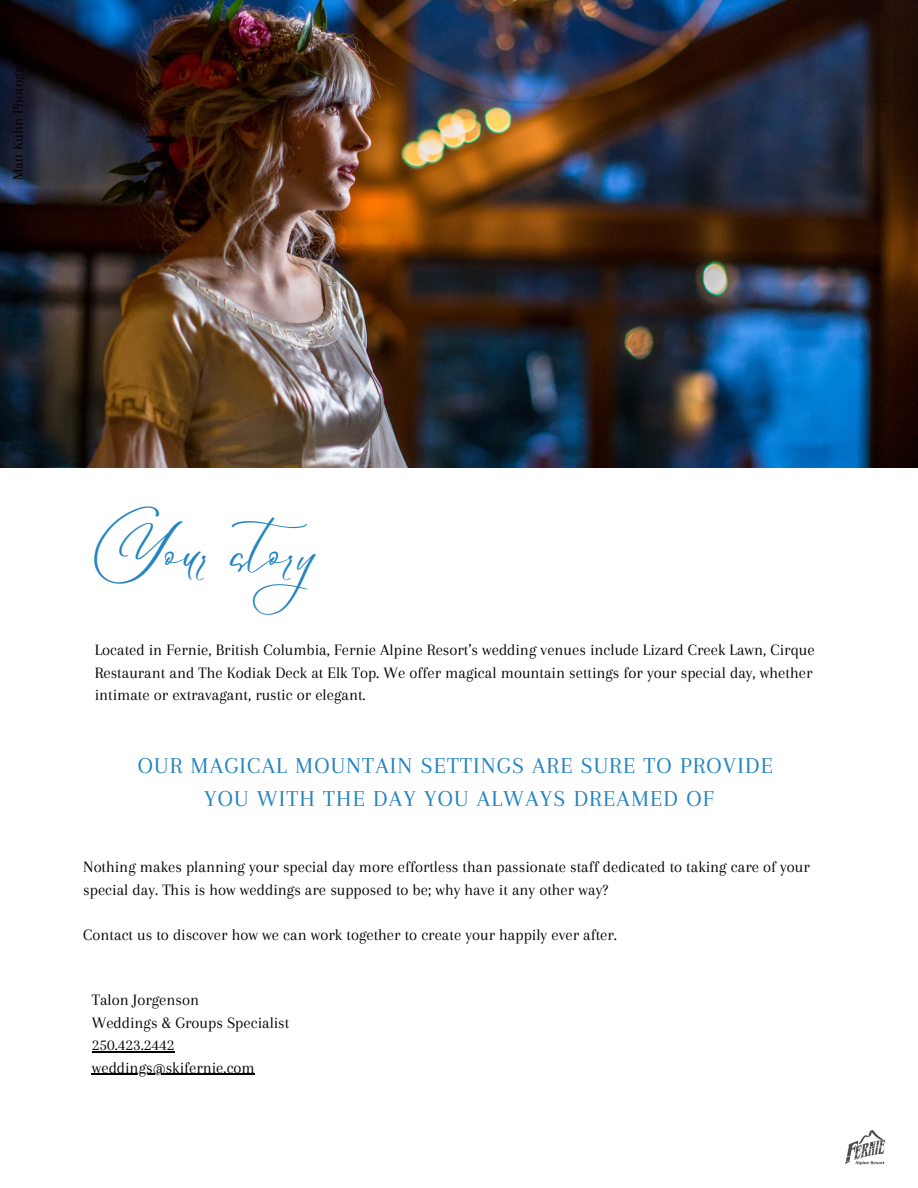
<style>
.page{position:relative;width:918px;height:1188px;background:#fff}
.page>*{position:absolute;margin:0;border:0;box-sizing:border-box;transform-origin:0 0}
.t1{font:45px "Le Jour Script";color:#2384c0}
.t2{font:23.7px "Arapey";letter-spacing:.05em;color:#2384c0}
.t3{font:16.5px/22.5px "Arapey";color:#000}
.t4{font:15px "Arapey";color:#000}
</style>
<div class="page">
<img style="left:0;top:0;width:918px;height:468px">
<hr style="left:92px;top:1051px;width:82px;height:2px;background:#000">
<hr style="left:92px;top:1074px;width:163px;height:1px;background:#000">
<svg style="left:845px;top:1130px;width:40px;height:35px"></svg>
<p class="t4" style="left:10px;top:180px;width:142px;rotate:-90deg">Matt Kuhn Photography</p>
<p class="t1" style="left:92px;top:524px;width:277px">Your story</p>
<p class="t3" style="left:95px;top:639px;width:721px">Located in Fernie, British Columbia, Fernie Alpine Resort’s wedding venues include Lizard Creek Lawn, Cirque<br>Restaurant and The Kodiak Deck at Elk Top. We offer magical mountain settings for your special day, whether intimate or extravagant, rustic or elegant.</p>
<p class="t2" style="left:138px;top:752px;width:637px">OUR MAGICAL MOUNTAIN SETTINGS ARE SURE TO PROVIDE</p>
<p class="t2" style="left:204px;top:785px;width:511px">YOU WITH THE DAY YOU ALWAYS DREAMED OF</p>
<p class="t3" style="left:83px;top:856px;width:728px">Nothing makes planning your special day more effortless than passionate staff dedicated to taking care of your special day. This is how weddings are supposed to be; why have it any other way?</p>
<p class="t3" style="left:83px;top:923px;width:535px">Contact us to discover how we can work together to create your happily ever after.</p>
<p class="t3" style="left:92px;top:989px;width:109px">Talon Jorgenson</p>
<p class="t3" style="left:92px;top:1011px;width:199px">Weddings &amp; Groups Specialist</p>
<p class="t3" style="left:92px;top:1034px;width:84px">250.423.2442</p>
<p class="t3" style="left:92px;top:1056px;width:165px">weddings@skifernie.com</p>
</div>
